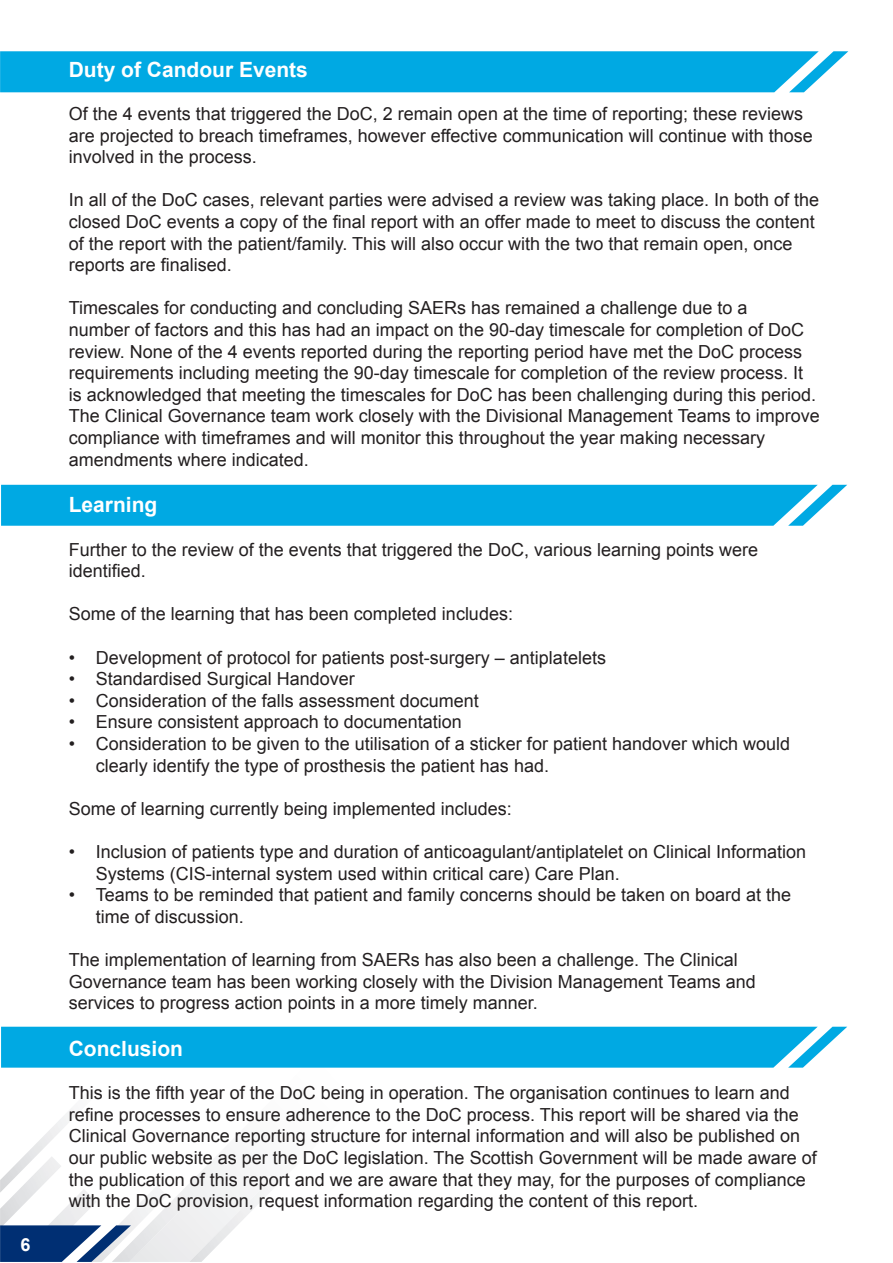
<style>
.page{position:relative;width:893px;height:1263px;background:#fff}
.page>*{position:absolute;margin:0;border:0;box-sizing:border-box;transform-origin:0 0}
.t1{font:700 21px "Arial";color:#fff}
.t2{font:18px/21.6px "Arial";color:#231f20}
.t3{font:700 18px "Arial";color:#fff}
</style>
<div class="page">
<svg style="left:0;top:51px;width:848px;height:41px;background:#0bace4"></svg>
<svg style="left:1px;top:485px;width:846px;height:41px;background:#0cade4"></svg>
<svg style="left:0;top:1027px;width:847px;height:235px"></svg>
<p class="t3" style="left:21px;top:1233px;width:12px">6</p>
<p class="t1" style="left:69px;top:56px;width:241px">Duty of Candour Events</p>
<p class="t2" style="left:69px;top:103px;width:745px">Of the 4 events that triggered the DoC, 2 remain open at the time of reporting; these reviews are projected to breach timeframes, however effective communication will continue with those involved in the process.</p>
<p class="t2" style="left:69px;top:189px;width:752px">In all of the DoC cases, relevant parties were advised a review was taking place. In both of the closed DoC events a copy of the final report with an offer made to meet to discuss the content of the report with the patient/family. This will also occur with the two that remain open, once reports are finalised.</p>
<p class="t2" style="left:69px;top:297px;width:752px">Timescales for conducting and concluding SAERs has remained a challenge due to a<br>number of factors and this has had an impact on the 90-day timescale for completion of DoC review. None of the 4 events reported during the reporting period have met the DoC process requirements including meeting the 90-day timescale for completion of the review process. It is acknowledged that meeting the timescales for DoC has been challenging during this period.<br>The Clinical Governance team work closely with the Divisional Management Teams to improve compliance with timeframes and will monitor this throughout the year making necessary amendments where indicated.</p>
<p class="t1" style="left:69px;top:491px;width:90px">Learning</p>
<p class="t2" style="left:69px;top:539px;width:691px">Further to the review of the events that triggered the DoC, various learning points were identified.</p>
<p class="t2" style="left:69px;top:603px;width:446px">Some of the learning that has been completed includes:</p>
<p class="t2" style="left:69px;top:647px;width:539px">• Development of protocol for patients post-surgery – antiplatelets</p>
<p class="t2" style="left:69px;top:668px;width:288px">• Standardised Surgical Handover</p>
<p class="t2" style="left:69px;top:690px;width:412px">• Consideration of the falls assessment document</p>
<p class="t2" style="left:69px;top:711px;width:395px">• Ensure consistent approach to documentation</p>
<p class="t2" style="left:96px;top:733px;width:696px;text-indent:-27px">• Consideration to be given to the utilisation of a sticker for patient handover which would clearly identify the type of prosthesis the patient has had.</p>
<p class="t2" style="left:69px;top:798px;width:445px">Some of learning currently being implemented includes:</p>
<p class="t2" style="left:96px;top:841px;width:712px;text-indent:-27px">• Inclusion of patients type and duration of anticoagulant/antiplatelet on Clinical Information<br>Systems (CIS-internal system used within critical care) Care Plan.</p>
<p class="t2" style="left:96px;top:884px;width:697px;text-indent:-27px">• Teams to be reminded that patient and family concerns should be taken on board at the time of discussion.</p>
<p class="t2" style="left:69px;top:949px;width:689px">The implementation of learning from SAERs has also been a challenge. The Clinical<br>Governance team has been working closely with the Division Management Teams and services to progress action points in a more timely manner.</p>
<p class="t1" style="left:69px;top:1035px;width:116px">Conclusion</p>
<p class="t2" style="left:69px;top:1082px;width:750px">This is the fifth year of the DoC being in operation. The organisation continues to learn and refine processes to ensure adherence to the DoC process. This report will be shared via the Clinical Governance reporting structure for internal information and will also be published on our public website as per the DoC legislation. The Scottish Government will be made aware of the publication of this report and we are aware that they may, for the purposes of compliance with the DoC provision, request information regarding the content of this report.</p>
</div>
